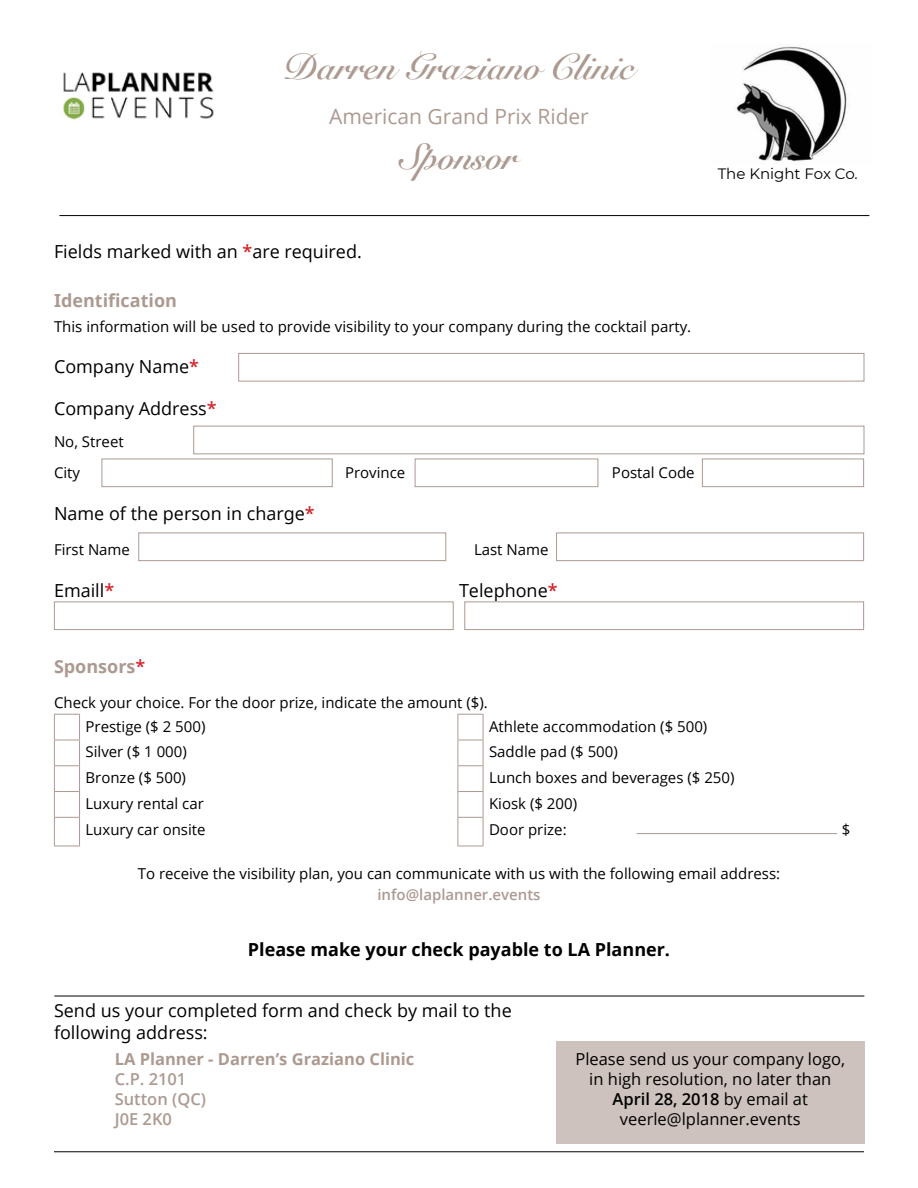
<style>
.page{position:relative;width:918px;height:1188px;background:#fff}
.page>*{position:absolute;margin:0;border:0;box-sizing:border-box;transform-origin:0 0}
.t1{font:700 36px "Snell Roundhand";color:#ac9a91}
.t2{font:21px "Open Sans";color:#ac9a91}
.t3{font:18px/21.6px "Open Sans";color:#000}
.t4{font:700 18px "Open Sans";color:#000}
.t5{font:700 18px "Open Sans";color:#ac9a91}
.t6{font:16.5px/19.8px "Open Sans";color:#000;text-align:center}
.t7{font:700 16.5px "Open Sans";color:#ac9a91}
.t8{font:600 16.5px/19.8px "Open Sans";color:#ac9a91}
.t9{font:15px/31.5px "Open Sans";color:#000}
.t10{font:600 15px "Open Sans";color:#ac9a91}
.t11{font:15px "Montserrat";color:#000}
.s1{font-weight:600;color:#d2232a}
.s2{font-weight:600}
</style>
<div class="page">
<svg style="left:54px;top:714px;width:26px;height:133px"></svg>
<svg style="left:458px;top:714px;width:26px;height:133px"></svg>
<img style="left:736px;top:46px;width:111px;height:117px">
<img style="left:63px;top:72px;width:151px;height:48px">
<div style="left:238px;top:353px;width:626px;height:28px;border:1px solid #ac9a91"></div>
<div style="left:415px;top:459px;width:183px;height:28px;border:1px solid #ac9a91"></div>
<div style="left:102px;top:459px;width:231px;height:28px;border:1px solid #ac9a91"></div>
<div style="left:193px;top:426px;width:671px;height:28px;border:1px solid #ac9a91"></div>
<div style="left:702px;top:459px;width:162px;height:28px;border:1px solid #ac9a91"></div>
<div style="left:138px;top:533px;width:308px;height:28px;border:1px solid #ac9a91"></div>
<div style="left:54px;top:602px;width:400px;height:28px;border:1px solid #ac9a91"></div>
<div style="left:556px;top:533px;width:308px;height:28px;border:1px solid #ac9a91"></div>
<div style="left:464px;top:602px;width:400px;height:28px;border:1px solid #ac9a91"></div>
<hr style="left:637px;top:833px;width:200px;height:1px;background:#ac9a91">
<hr style="left:54px;top:996px;width:810px;height:1px;background:#000">
<hr style="left:54px;top:1151px;width:810px;height:1px;background:#000">
<div style="left:556px;top:1041px;width:308px;height:103px;background:#cdc2bd"></div>
<hr style="left:59px;top:215px;width:810px;height:1px;background:#000">
<h1 class="t1" style="left:283px;top:45px;width:353px">Darren Graziano Clinic</h1>
<h2 class="t2" style="left:329px;top:102px;width:261px">American Grand Prix Rider</h2>
<h1 class="t1" style="left:401px;top:135px;width:118px">Sponsor</h1>
<p class="t11" style="left:718px;top:163px;width:142px">The Knight Fox Co.</p>
<p class="t3" style="left:54px;top:241px;width:309px">Fields marked with an <span class="s1">*</span>are required.</p>
<p class="t5" style="left:54px;top:288px;width:125px">Identification</p>
<p class="t9" style="left:54px;top:310px;width:639px">This information will be used to provide visibility to your company during the cocktail party.</p>
<p class="t3" style="left:54px;top:356px;width:147px">Company Name<span class="s1">*</span></p>
<p class="t3" style="left:54px;top:398px;width:164px">Company Address<span class="s1">*</span></p>
<p class="t9" style="left:54px;top:425px;width:71px">No, Street<br>City</p>
<p class="t9" style="left:345px;top:457px;width:62px">Province</p>
<p class="t9" style="left:612px;top:457px;width:84px">Postal Code</p>
<p class="t3" style="left:54px;top:502px;width:262px">Name of the person in charge<span class="s1">*</span></p>
<p class="t9" style="left:54px;top:534px;width:78px">First Name</p>
<p class="t9" style="left:474px;top:534px;width:76px">Last Name</p>
<p class="t3" style="left:54px;top:579px;width:62px">Emaill<span class="s1">*</span></p>
<p class="t3" style="left:459px;top:579px;width:100px">Telephone<span class="s1">*</span></p>
<p class="t5" style="left:54px;top:654px;width:93px">Sponsors<span class="s1">*</span></p>
<p class="t9" style="left:86px;top:690px;width:404px;line-height:23.9px;text-indent:-32px">Check your choice. For the door prize, indicate the amount ($).<br>Prestige ($ 2 500)</p>
<p class="t9" style="left:489px;top:710px;width:220px">Athlete accommodation ($ 500)</p>
<p class="t9" style="left:86px;top:736px;width:103px">Silver ($ 1 000)</p>
<p class="t9" style="left:489px;top:736px;width:130px">Saddle pad ($ 500)</p>
<p class="t9" style="left:86px;top:762px;width:102px">Bronze ($ 500)</p>
<p class="t9" style="left:489px;top:762px;width:247px">Lunch boxes and beverages ($ 250)</p>
<p class="t9" style="left:86px;top:787px;width:120px">Luxury rental car</p>
<p class="t9" style="left:489px;top:787px;width:90px">Kiosk ($ 200)</p>
<p class="t9" style="left:86px;top:813px;width:122px">Luxury car onsite</p>
<p class="t9" style="left:489px;top:813px;width:79px">Door prize:</p>
<p class="t9" style="left:842px;top:813px;width:10px">$</p>
<p class="t9" style="left:138px;top:857px;width:644px">To receive the visibility plan, you can communicate with us with the following email address:</p>
<p class="t10" style="left:377px;top:884px;width:165px">info@laplanner.events</p>
<p class="t4" style="left:248px;top:936px;width:424px">Please make your check payable to LA Planner.</p>
<p class="t3" style="left:54px;top:999px;width:459px">Send us your completed form and check by mail to the following address:</p>
<p class="t7" style="left:115px;top:1048px;width:301px">LA Planner - Darren’s Graziano Clinic</p>
<p class="t8" style="left:115px;top:1069px;width:93px">C.P. 2101<br>Sutton (QC)<br>J0E 2K0</p>
<p class="t6" style="left:575px;top:1049px;width:271px">Please send us your company logo, in high resolution, no later than<br><span class="s2">April 28, 2018</span> by email at veerle@lplanner.events</p>
</div>
